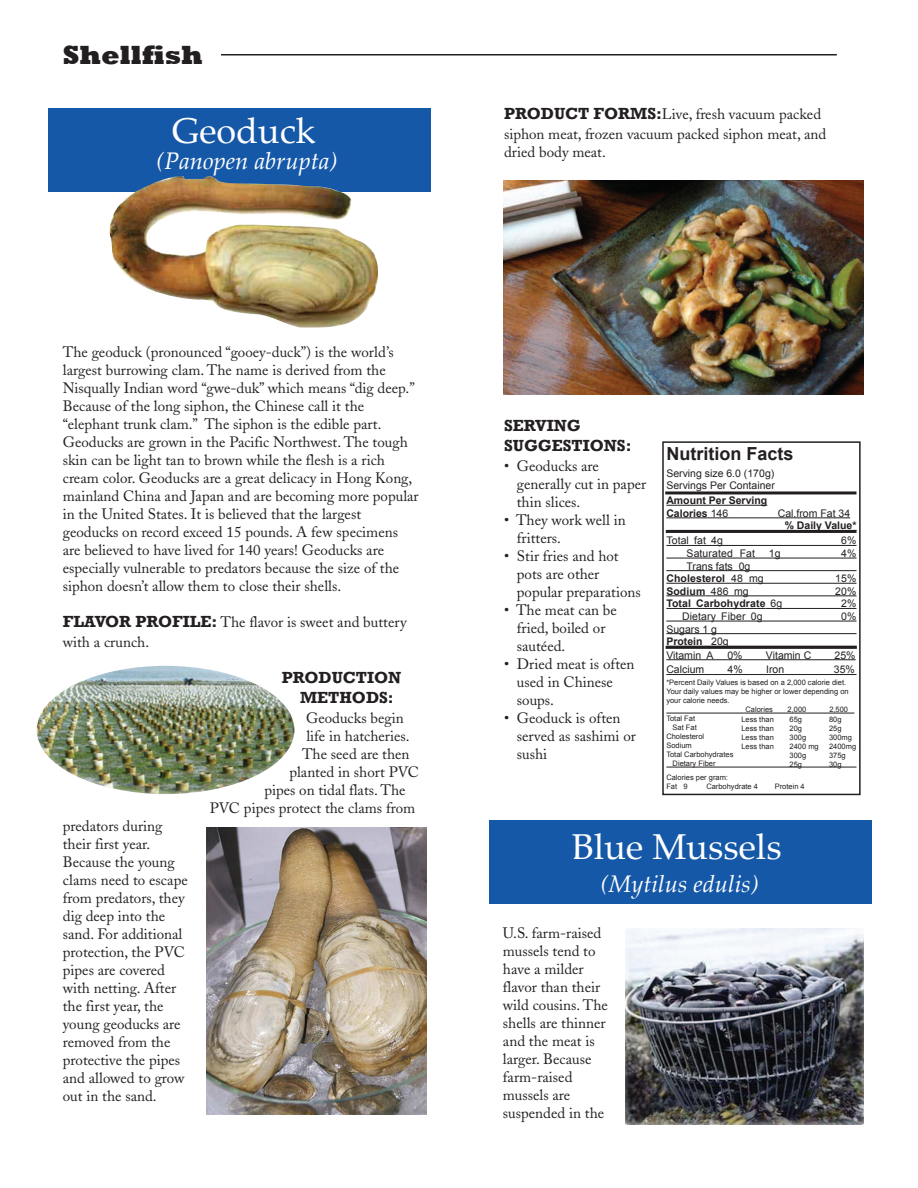
<style>
.page{position:relative;width:918px;height:1188px;background:#fff}
.page>*{position:absolute;margin:0;border:0;box-sizing:border-box;transform-origin:0 0}
.t1{font:36px "Palatino Linotype";color:#fff}
.t2{font:800 27px "Rockwell";color:#231f20}
.t3{font:italic 24px "Palatino Linotype";color:#fff}
.t4{font:700 18px "Arial";color:#231f20}
.t5{font:700 16.5px/19.8px "Rockwell";color:#231f20}
.t6{font:15px/18px "Adobe Caslon";color:#231f20}
.t7{font:10.5px/12.6px "Arial";color:#231f20}
.t8{font:700 10.5px/12.6px "Arial";color:#231f20}
.t9{font:7.5px/9px "Arial";color:#231f20}
.s1{font-family:"Rockwell";font-weight:700;font-size:16.5px}
.s2{font-weight:400}
.s3{font-weight:700}
</style>
<div class="page">
<img style="left:625px;top:928px;width:239px;height:196px">
<div style="left:662px;top:441px;width:199px;height:354px;border:2px solid #231f20"></div>
<hr style="left:666px;top:505px;width:101px;height:1px;background:#231f20">
<hr style="left:666px;top:518px;width:42px;height:1px;background:#231f20">
<hr style="left:708px;top:518px;width:142px;height:1px;background:#231f20">
<hr style="left:666px;top:545px;width:190px;height:1px;background:#231f20">
<hr style="left:666px;top:558px;width:190px;height:1px;background:#231f20">
<hr style="left:666px;top:570px;width:190px;height:1px;background:#231f20">
<hr style="left:666px;top:583px;width:65px;height:1px;background:#231f20">
<hr style="left:731px;top:583px;width:125px;height:1px;background:#231f20">
<hr style="left:666px;top:596px;width:39px;height:1px;background:#231f20">
<hr style="left:705px;top:596px;width:151px;height:1px;background:#231f20">
<hr style="left:666px;top:608px;width:100px;height:1px;background:#231f20">
<hr style="left:766px;top:608px;width:90px;height:1px;background:#231f20">
<hr style="left:666px;top:621px;width:190px;height:1px;background:#231f20">
<hr style="left:666px;top:633px;width:190px;height:1px;background:#231f20">
<hr style="left:666px;top:659px;width:190px;height:1px;background:#231f20">
<hr style="left:666px;top:674px;width:190px;height:1px;background:#231f20">
<hr style="left:666px;top:713px;width:188px;height:1px;background:#231f20">
<hr style="left:666px;top:767px;width:190px;height:1px;background:#231f20">
<hr style="left:665px;top:491px;width:192px;height:3px;background:#231f20">
<hr style="left:666px;top:530px;width:191px;height:3px;background:#231f20">
<hr style="left:666px;top:646px;width:191px;height:3px;background:#231f20">
<img style="left:37px;top:666px;width:257px;height:128px;border-radius:50%">
<hr style="left:221px;top:54px;width:616px;height:2px;background:#231f20">
<div style="left:489px;top:820px;width:383px;height:84px;background:#1558a8"></div>
<img style="left:504px;top:180px;width:359px;height:214px">
<div style="left:48px;top:108px;width:382px;height:84px;background:#1558a8"></div>
<img style="left:109px;top:176px;width:269px;height:152px">
<img style="left:207px;top:827px;width:219px;height:287px">
<h2 class="t2" style="left:63px;top:39px;width:142px">Shellfish</h2>
<h1 class="t1" style="left:172px;top:117px;width:146px">Geoduck</h1>
<h3 class="t3" style="left:156px;top:151px;width:183px">(Panopen abrupta)</h3>
<p class="t6" style="left:63px;top:344px;width:357px">The geoduck (pronounced “gooey-duck”) is the world’s largest burrowing clam. The name is derived from the Nisqually Indian word “gwe-duk” which means “dig deep.” Because of the long siphon, the Chinese call it the “elephant trunk clam.” The siphon is the edible part.<br>Geoducks are grown in the Pacific Northwest. The tough skin can be light tan to brown while the flesh is a rich cream color. Geoducks are a great delicacy in Hong Kong, mainland China and Japan and are becoming more popular in the United States. It is believed that the largest geoducks on record exceed 15 pounds. A few specimens are believed to have lived for 140 years! Geoducks are especially vulnerable to predators because the size of the siphon doesn’t allow them to close their shells.</p>
<p class="t6" style="left:63px;top:614px;width:345px;line-height:19.8px"><span class="s1">FLAVOR PROFILE:</span> The flavor is sweet and buttery with a crunch.</p>
<p class="t5" style="left:300px;top:668px;width:103px;text-indent:-18px">PRODUCTION<br>METHODS:</p>
<p class="t6" style="left:306px;top:711px;width:99px">Geoducks begin</p>
<p class="t6" style="left:306px;top:729px;width:105px">life in hatcheries.</p>
<p class="t6" style="left:302px;top:747px;width:109px">The seed are then</p>
<p class="t6" style="left:289px;top:765px;width:131px">planted in short PVC</p>
<p class="t6" style="left:264px;top:783px;width:143px">pipes on tidal flats. The</p>
<p class="t6" style="left:210px;top:801px;width:207px">PVC pipes protect the clams from</p>
<p class="t6" style="left:63px;top:819px;width:126px">predators during their first year.<br>Because the young clams need to escape from predators, they dig deep into the sand. For additional protection, the PVC pipes are covered with netting. After the first year, the young geoducks are removed from the protective the pipes and allowed to grow out in the sand.</p>
<p class="t6" style="left:504px;top:106px;width:324px;line-height:19.8px"><span class="s1">PRODUCT FORMS:</span>Live, fresh vacuum packed siphon meat, frozen vacuum packed siphon meat, and</p>
<p class="t6" style="left:504px;top:145px;width:103px">dried body meat.</p>
<p class="t5" style="left:504px;top:415px;width:129px">SERVING<br>SUGGESTIONS:</p>
<p class="t6" style="left:517px;top:458px;width:131px;text-indent:-13px">• Geoducks are generally cut in paper thin slices.</p>
<p class="t6" style="left:517px;top:512px;width:110px;text-indent:-13px">• They work well in fritters.</p>
<p class="t6" style="left:517px;top:548px;width:125px;text-indent:-13px">• Stir fries and hot pots are other popular preparations</p>
<p class="t6" style="left:517px;top:602px;width:102px;text-indent:-13px">• The meat can be fried, boiled or sautéed.</p>
<p class="t6" style="left:517px;top:656px;width:119px;text-indent:-13px">• Dried meat is often used in Chinese soups.</p>
<p class="t6" style="left:517px;top:710px;width:121px;text-indent:-13px">• Geoduck is often served as sashimi or sushi</p>
<p class="t4" style="left:666px;top:444px;width:128px">Nutrition Facts</p>
<p class="t7" style="left:666px;top:467px;width:110px">Serving size 6.0 (170g)<br>Servings Per Container</p>
<p class="t8" style="left:666px;top:494px;width:102px">Amount Per Serving<br>Calories <span class="s2">146</span></p>
<p class="t7" style="left:778px;top:507px;width:74px">Cal.from Fat 34</p>
<p class="t8" style="left:785px;top:519px;width:73px">% Daily Value*</p>
<p class="t7" style="left:666px;top:534px;width:58px">Total fat 4g</p>
<p class="t7" style="left:841px;top:534px;width:17px">6%</p>
<p class="t7" style="left:687px;top:547px;width:70px">Saturated Fat</p>
<p class="t7" style="left:769px;top:547px;width:13px">1g</p>
<p class="t7" style="left:841px;top:547px;width:17px">4%</p>
<p class="t7" style="left:666px;top:560px;width:99px;text-indent:20px">Trans fats 0g<br><span class="s3">Cholesterol</span> 48 mg</p>
<p class="t7" style="left:835px;top:572px;width:23px">15%</p>
<p class="t8" style="left:666px;top:585px;width:84px">Sodium <span class="s2">486 mg</span></p>
<p class="t7" style="left:835px;top:585px;width:23px">20%</p>
<p class="t8" style="left:666px;top:597px;width:117px">Total Carbohydrate <span class="s2">6g</span></p>
<p class="t7" style="left:841px;top:597px;width:17px">2%</p>
<p class="t7" style="left:682px;top:610px;width:82px">Dietary Fiber 0g</p>
<p class="t7" style="left:841px;top:610px;width:17px">0%</p>
<p class="t7" style="left:666px;top:622px;width:64px;line-height:13px">Sugars 1 g<br><span class="s3">Protein</span> 20g<br>Vitamin A</p>
<p class="t7" style="left:727px;top:649px;width:17px">0%</p>
<p class="t7" style="left:766px;top:649px;width:47px">Vitamin C</p>
<p class="t7" style="left:835px;top:649px;width:23px">25%</p>
<p class="t7" style="left:666px;top:664px;width:39px">Calcium</p>
<p class="t7" style="left:728px;top:664px;width:17px">4%</p>
<p class="t7" style="left:766px;top:664px;width:20px">Iron</p>
<p class="t7" style="left:834px;top:664px;width:23px">35%</p>
<p class="t9" style="left:666px;top:678px;width:181px">*Percent Daily Values is based on a 2,000 calorie diet.</p>
<p class="t9" style="left:666px;top:687px;width:184px">Your daily values may be higher or lower depending on</p>
<p class="t9" style="left:666px;top:696px;width:65px">your calorie needs.</p>
<p class="t9" style="left:746px;top:705px;width:29px">Calories</p>
<p class="t9" style="left:788px;top:705px;width:20px">2,000</p>
<p class="t9" style="left:829px;top:705px;width:20px">2,500</p>
<p class="t9" style="left:666px;top:714px;width:30px">Total Fat</p>
<p class="t9" style="left:673px;top:723px;width:26px">Sat Fat</p>
<p class="t9" style="left:666px;top:732px;width:39px">Cholesterol</p>
<p class="t9" style="left:666px;top:741px;width:27px">Sodium</p>
<p class="t9" style="left:666px;top:750px;width:69px">Total Carbohydrates</p>
<p class="t9" style="left:673px;top:759px;width:44px">Dietary Fiber</p>
<p class="t9" style="left:666px;top:773px;width:63px">Calories per gram:<br>Fat 9</p>
<p class="t9" style="left:741px;top:715px;width:34px;text-align:justify">Less than Less than Less than Less than</p>
<p class="t9" style="left:790px;top:715px;width:31px">65g<br>20g<br>300g<br>2400 mg<br>300g<br>25g</p>
<p class="t9" style="left:829px;top:715px;width:29px">80g<br>25g<br>300mg<br>2400mg<br>375g<br>30g</p>
<p class="t9" style="left:706px;top:782px;width:53px">Carbohydrate 4</p>
<p class="t9" style="left:775px;top:782px;width:32px">Protein 4</p>
<h1 class="t1" style="left:572px;top:832px;width:211px">Blue Mussels</h1>
<h3 class="t3" style="left:601px;top:874px;width:160px">(Mytilus edulis)</h3>
<p class="t6" style="left:503px;top:926px;width:106px">U.S. farm-raised mussels tend to have a milder flavor than their wild cousins. The shells are thinner and the meat is larger. Because farm-raised mussels are suspended in the</p>
</div>
